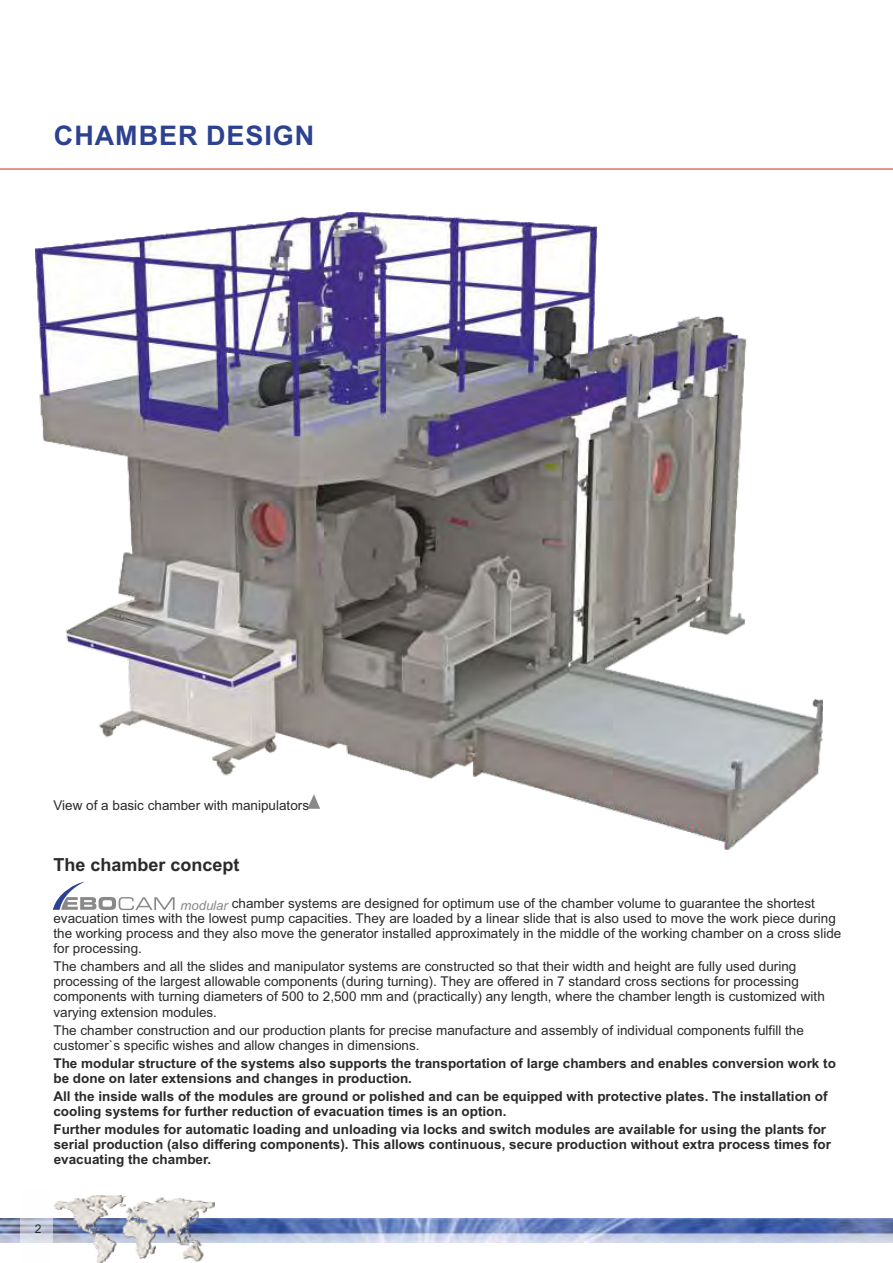
<style>
.page{position:relative;width:893px;height:1263px;background:#fff}
.page>*{position:absolute;margin:0;border:0;box-sizing:border-box;transform-origin:0 0}
.t1{font:700 27px "Arial";letter-spacing:.035em;color:#2d4191}
.t2{font:700 18px "Arial";color:#2b2a29}
.t3{font:13.5px/15.1px "Arial";color:#2b2a29}
.t4{font:700 13.5px/15.1px "Arial";color:#2b2a29}
.t5{font:italic 13.2px "Arial";color:#898989}
.t6{font:12px "Arial";color:#2b2a29}
</style>
<div class="page">
<img style="left:0;top:1219px;width:893px;height:23px">
<div style="left:20px;top:1189px;width:33px;height:73px;background:#fefefe;opacity:.5"></div>
<img style="left:36px;top:213px;width:787px;height:637px">
<svg style="left:307px;top:794px;width:13px;height:15px"></svg>
<img style="left:55px;top:1195px;width:160px;height:67px">
<hr style="left:0;top:168px;width:893px;height:2px;background:#db3724">
<svg style="left:53px;top:882px;width:122px;height:28px"></svg>
<h1 class="t1" style="left:54px;top:126px;width:262px">CHAMBER DESIGN</h1>
<p class="t3" style="left:53px;top:799px;width:257px">View of a basic chamber with manipulators</p>
<h2 class="t2" style="left:53px;top:857px;width:188px">The chamber concept</h2>
<p class="t3" style="left:53px;top:897px;width:789px;text-indent:178px">chamber systems are designed for optimum use of the chamber volume to guarantee the shortest evacuation times with the lowest pump capacities. They are loaded by a linear slide that is also used to move the work piece during the working process and they also move the generator installed approximately in the middle of the working chamber on a cross slide for processing.</p>
<p class="t3" style="left:53px;top:960px;width:773px">The chambers and all the slides and manipulator systems are constructed so that their width and height are fully used during processing of the largest allowable components (during turning). They are offered in 7 standard cross sections for processing components with turning diameters of 500 to 2,500 mm and (practically) any length, where the chamber length is customized with varying extension modules.</p>
<p class="t3" style="left:53px;top:1023px;width:752px">The chamber construction and our production plants for precise manufacture and assembly of individual components fulfill the customer`s specific wishes and allow changes in dimensions.</p>
<p class="t4" style="left:53px;top:1057px;width:784px">The modular structure of the systems also supports the transportation of large chambers and enables conversion work to be done on later extensions and changes in production.</p>
<p class="t4" style="left:53px;top:1090px;width:776px">All the inside walls of the modules are ground or polished and can be equipped with protective plates. The installation of cooling systems for further reduction of evacuation times is an option.</p>
<p class="t4" style="left:53px;top:1123px;width:779px">Further modules for automatic loading and unloading via locks and switch modules are available for using the plants for serial production (also differing components). This allows continuous, secure production without extra process times for evacuating the chamber.</p>
<p class="t5" style="left:180px;top:900px;width:49px">modular</p>
<p class="t6" style="left:35px;top:1224px;width:8px">2</p>
</div>
